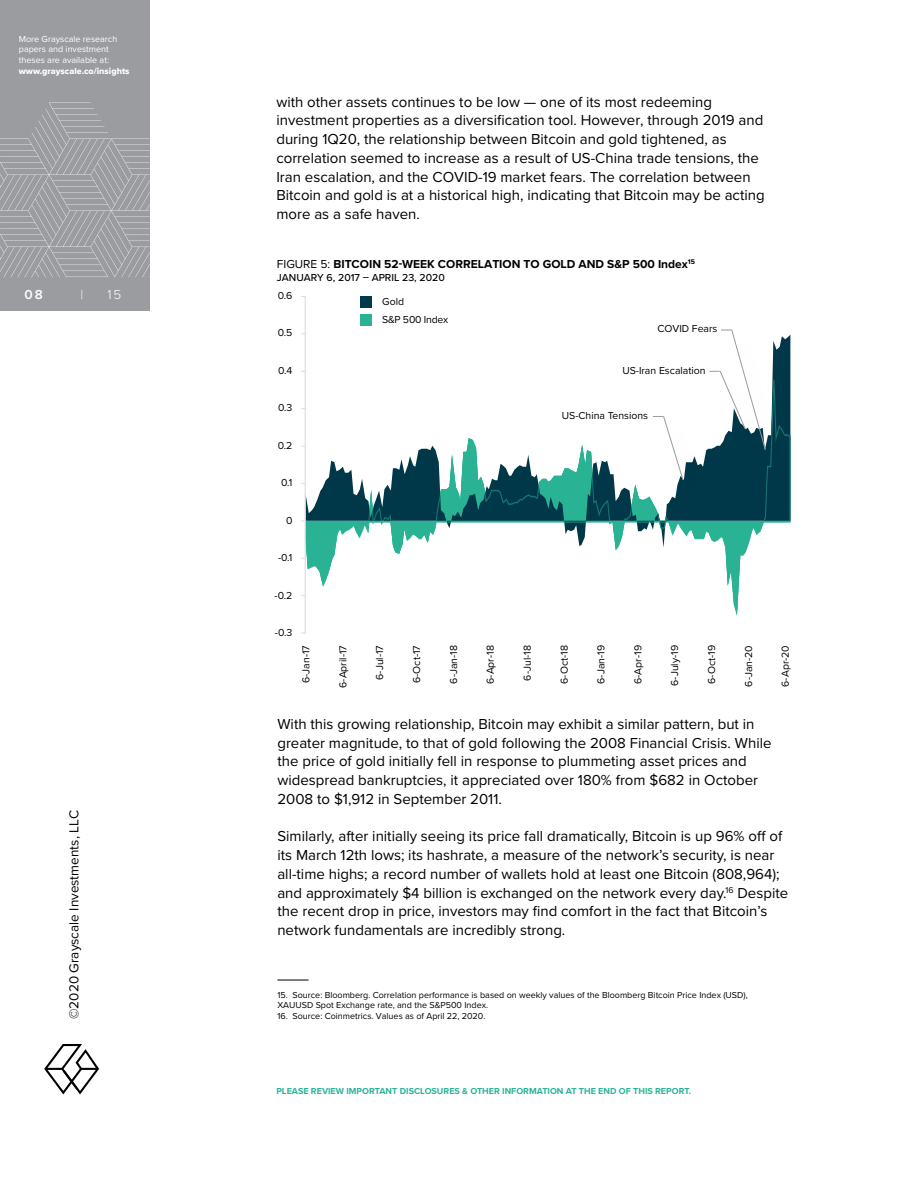
<style>
.page{position:relative;width:918px;height:1188px;background:#fff}
.page>*{position:absolute;margin:0;border:0;box-sizing:border-box;transform-origin:0 0}
.t1{font:15px/18.8px "Proxima Nova";color:#000}
.t2{font:13.5px "Proxima Nova";color:#000}
.t3{font:300 13.5px "Proxima Nova";color:#fff}
.t4{font:600 13.5px "Proxima Nova";color:#fff}
.t5{font:700 12px "Proxima Nova";color:#000}
.t6{font:10.5px/18.1px "Proxima Nova";color:#000}
.t7{font:500 10.5px "Proxima Nova";color:#000}
.t8{font:9px/10.8px "Proxima Nova";color:#000}
.t9{font:700 9px "Proxima Nova";color:#2bb397}
.t10{font:9px/10.8px "Proxima Nova";color:#fff}
.t11{font:9px "Proxima Nova Extrabld";color:#fff}
.s1{font-weight:400}
</style>
<div class="page">
<svg style="left:44px;top:1044px;width:55px;height:50px"></svg>
<div style="left:0;top:0;width:150px;height:310px;background:#9a9c9f"></div>
<svg style="left:0;top:103px;width:150px;height:174px"></svg>
<hr style="left:277px;top:980px;width:32px;height:1px;background:#000">
<hr style="left:305px;top:297px;width:1px;height:336px;background:#dcdcdb">
<div style="left:360px;top:296px;width:11px;height:11px;background:#003949"></div>
<div style="left:360px;top:314px;width:11px;height:12px;background:#29b295"></div>
<div style="left:727px;top:327px;width:65px;height:147px;background:#000;opacity:.15"></div>
<div style="left:718px;top:324px;width:37px;height:34px;background:#fff"></div>
<svg style="left:301px;top:329px;width:489px;height:286px"></svg>
<p class="t10" style="left:19px;top:33px;width:100px">More Grayscale research papers and investment theses are available at:</p>
<p class="t11" style="left:19px;top:64px;width:112px">www.grayscale.co/insights</p>
<p class="t4" style="left:24px;top:284px;width:20px">08</p>
<p class="t3" style="left:80px;top:284px;width:4px">|</p>
<p class="t3" style="left:107px;top:284px;width:16px">15</p>
<p class="t2" style="left:64px;top:1019px;width:210px;rotate:-90deg">©2020 Grayscale Investments, LLC</p>
<p class="t1" style="left:276px;top:92px;width:490px">with other assets continues to be low — one of its most redeeming investment properties as a diversification tool. However, through 2019 and during 1Q20, the relationship between Bitcoin and gold tightened, as correlation seemed to increase as a result of US-China trade tensions, the Iran escalation, and the COVID-19 market fears. The correlation between Bitcoin and gold is at a historical high, indicating that Bitcoin may be acting more as a safe haven.</p>
<p class="t5" style="left:277px;top:255px;width:420px"><span class="s1">FIGURE 5:</span> BITCOIN 52-WEEK CORRELATION TO GOLD AND S&amp;P 500 Index<sup>15</sup></p>
<p class="t7" style="left:277px;top:269px;width:169px">JANUARY 6, 2017 – APRIL 23, 2020</p>
<p class="t6" style="left:278px;top:286px;width:16px">0.6</p>
<p class="t6" style="left:278px;top:323px;width:16px">0.5</p>
<p class="t6" style="left:278px;top:361px;width:16px">0.4</p>
<p class="t6" style="left:278px;top:398px;width:16px">0.3</p>
<p class="t6" style="left:278px;top:436px;width:16px">0.2</p>
<p class="t6" style="left:281px;top:473px;width:13px">0.1</p>
<p class="t6" style="left:286px;top:511px;width:8px">0</p>
<p class="t6" style="left:278px;top:548px;width:16px">-0.1</p>
<p class="t6" style="left:275px;top:586px;width:19px">-0.2</p>
<p class="t6" style="left:275px;top:623px;width:19px">-0.3</p>
<p class="t6" style="left:333px;top:688px;width:44px;rotate:-90deg">6-April-17</p>
<p class="t6" style="left:370px;top:680px;width:36px;rotate:-90deg">6-Jul-17</p>
<p class="t6" style="left:407px;top:683px;width:39px;rotate:-90deg">6-Oct-17</p>
<p class="t6" style="left:444px;top:684px;width:40px;rotate:-90deg">6-Jan-18</p>
<p class="t6" style="left:481px;top:684px;width:40px;rotate:-90deg">6-Apr-18</p>
<p class="t6" style="left:518px;top:681px;width:37px;rotate:-90deg">6-Jul-18</p>
<p class="t6" style="left:555px;top:684px;width:40px;rotate:-90deg">6-Oct-18</p>
<p class="t6" style="left:592px;top:684px;width:40px;rotate:-90deg">6-Jan-19</p>
<p class="t6" style="left:628px;top:684px;width:40px;rotate:-90deg">6-Apr-19</p>
<p class="t6" style="left:665px;top:686px;width:42px;rotate:-90deg">6-July-19</p>
<p class="t6" style="left:702px;top:684px;width:40px;rotate:-90deg">6-Oct-19</p>
<p class="t6" style="left:739px;top:687px;width:43px;rotate:-90deg">6-Jan-20</p>
<p class="t6" style="left:776px;top:687px;width:43px;rotate:-90deg">6-Apr-20</p>
<p class="t6" style="left:382px;top:292px;width:68px">Gold<br>S&amp;P 500 Index</p>
<p class="t6" style="left:658px;top:319px;width:61px">COVID Fears</p>
<p class="t6" style="left:622px;top:361px;width:85px">US-Iran Escalation</p>
<p class="t6" style="left:562px;top:406px;width:88px">US-China Tensions</p>
<p class="t6" style="left:296px;top:683px;width:39px;rotate:-90deg">6-Jan-17</p>
<p class="t1" style="left:277px;top:714px;width:496px">With this growing relationship, Bitcoin may exhibit a similar pattern, but in greater magnitude, to that of gold following the 2008 Financial Crisis. While the price of gold initially fell in response to plummeting asset prices and widespread bankruptcies, it appreciated over 180% from $682 in October 2008 to $1,912 in September 2011.</p>
<p class="t1" style="left:277px;top:826px;width:512px">Similarly, after initially seeing its price fall dramatically, Bitcoin is up 96% off of its March 12th lows; its hashrate, a measure of the network’s security, is near all-time highs; a record number of wallets hold at least one Bitcoin (808,964); and approximately $4 billion is exchanged on the network every day.<sup>16</sup> Despite the recent drop in price, investors may find comfort in the fact that Bitcoin’s network fundamentals are incredibly strong.</p>
<p class="t8" style="left:277px;top:989px;width:472px">15. Source: Bloomberg. Correlation performance is based on weekly values of the Bloomberg Bitcoin Price Index (USD),<br>XAUUSD Spot Exchange rate, and the S&amp;P500 Index.</p>
<p class="t8" style="left:277px;top:1011px;width:210px">16. Source: Coinmetrics. Values as of April 22, 2020.</p>
<p class="t9" style="left:276px;top:1084px;width:416px">PLEASE REVIEW IMPORTANT DISCLOSURES &amp; OTHER INFORMATION AT THE END OF THIS REPORT.</p>
</div>
